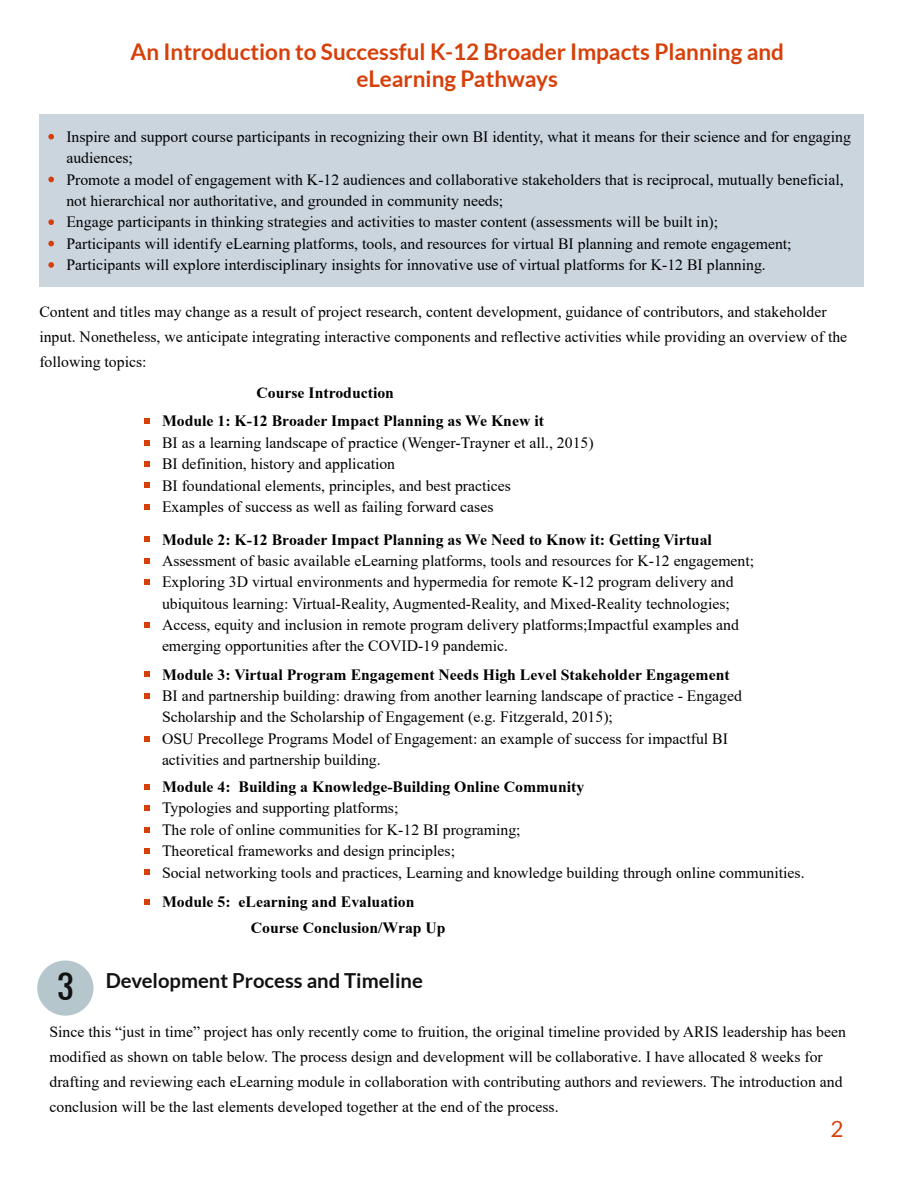
<style>
.page{position:relative;width:918px;height:1188px;background:#fff}
.page>*{position:absolute;margin:0;border:0;box-sizing:border-box;transform-origin:0 0}
.t1{font:31.5px "Oswald";color:#121212}
.t2{font:700 22.5px/27px "Lato";color:#d73f09;text-align:center}
.t3{font:22.5px "Lato";color:#d73f09}
.t4{font:700 20.25px "Lato";color:#121212}
.t5{font:15.75px/21.3px "Times New Roman";color:#000}
.t6{font:700 15.75px/28.2px "Times New Roman";color:#000}
</style>
<div class="page">
<svg style="left:37px;top:961px;width:56px;height:55px"></svg>
<div style="left:39px;top:115px;width:825px;height:172px;background:#cad5de"></div>
<svg style="left:48px;top:134px;width:6px;height:6px"></svg>
<svg style="left:48px;top:177px;width:6px;height:5px"></svg>
<svg style="left:48px;top:219px;width:6px;height:6px"></svg>
<svg style="left:48px;top:241px;width:6px;height:5px"></svg>
<svg style="left:48px;top:262px;width:6px;height:6px"></svg>
<svg style="left:144px;top:418px;width:6px;height:6px"></svg>
<svg style="left:144px;top:440px;width:6px;height:5px"></svg>
<svg style="left:144px;top:461px;width:6px;height:6px"></svg>
<svg style="left:144px;top:483px;width:6px;height:5px"></svg>
<svg style="left:144px;top:504px;width:6px;height:6px"></svg>
<svg style="left:144px;top:537px;width:6px;height:5px"></svg>
<svg style="left:144px;top:558px;width:6px;height:6px"></svg>
<svg style="left:144px;top:579px;width:6px;height:6px"></svg>
<svg style="left:144px;top:622px;width:6px;height:6px"></svg>
<svg style="left:144px;top:672px;width:6px;height:5px"></svg>
<svg style="left:144px;top:693px;width:6px;height:6px"></svg>
<svg style="left:144px;top:736px;width:6px;height:5px"></svg>
<svg style="left:144px;top:784px;width:6px;height:6px"></svg>
<svg style="left:144px;top:805px;width:6px;height:6px"></svg>
<svg style="left:144px;top:827px;width:6px;height:5px"></svg>
<svg style="left:144px;top:848px;width:6px;height:6px"></svg>
<svg style="left:144px;top:870px;width:6px;height:5px"></svg>
<svg style="left:144px;top:899px;width:6px;height:5px"></svg>
<h2 class="t2" style="left:130px;top:38px;width:655px">An Introduction to Successful K-12 Broader Impacts Planning and eLearning Pathways</h2>
<p class="t5" style="left:66px;top:126px;width:786px">Inspire and support course participants in recognizing their own BI identity, what it means for their science and for engaging audiences;<br>Promote a model of engagement with K-12 audiences and collaborative stakeholders that is reciprocal, mutually beneficial, not hierarchical nor authoritative, and grounded in community needs;<br>Engage participants in thinking strategies and activities to master content (assessments will be built in);<br>Participants will identify eLearning platforms, tools, and resources for virtual BI planning and remote engagement; Participants will explore interdisciplinary insights for innovative use of virtual platforms for K-12 BI planning.</p>
<p class="t5" style="left:39px;top:300px;width:809px;line-height:24.8px">Content and titles may change as a result of project research, content development, guidance of contributors, and stakeholder input. Nonetheless, we anticipate integrating interactive components and reflective activities while providing an overview of the following topics:</p>
<p class="t6" style="left:162px;top:379px;width:383px;text-indent:94px">Course Introduction<br>Module 1: K-12 Broader Impact Planning as We Knew it</p>
<p class="t5" style="left:162px;top:432px;width:433px">BI as a learning landscape of practice (Wenger-Trayner et all., 2015)<br>BI definition, history and application<br>BI foundational elements, principles, and best practices<br>Examples of success as well as failing forward cases</p>
<p class="t6" style="left:162px;top:525px;width:551px">Module 2: K-12 Broader Impact Planning as We Need to Know it: Getting Virtual</p>
<p class="t5" style="left:162px;top:550px;width:594px">Assessment of basic available eLearning platforms, tools and resources for K-12 engagement; Exploring 3D virtual environments and hypermedia for remote K-12 program delivery and ubiquitous learning: Virtual-Reality, Augmented-Reality, and Mixed-Reality technologies; Access, equity and inclusion in remote program delivery platforms;Impactful examples and emerging opportunities after the COVID-19 pandemic.</p>
<p class="t6" style="left:162px;top:660px;width:569px">Module 3: Virtual Program Engagement Needs High Level Stakeholder Engagement</p>
<p class="t5" style="left:162px;top:685px;width:581px">BI and partnership building: drawing from another learning landscape of practice - Engaged Scholarship and the Scholarship of Engagement (e.g. Fitzgerald, 2015);<br>OSU Precollege Programs Model of Engagement: an example of success for impactful BI activities and partnership building.</p>
<p class="t6" style="left:162px;top:773px;width:424px">Module 4: Building a Knowledge-Building Online Community</p>
<p class="t5" style="left:162px;top:798px;width:644px">Typologies and supporting platforms;<br>The role of online communities for K-12 BI programing;<br>Theoretical frameworks and design principles;<br>Social networking tools and practices, Learning and knowledge building through online communities.</p>
<p class="t6" style="left:251px;top:889px;width:196px;line-height:25.8px;text-indent:-89px">Module 5: eLearning and Evaluation<br>Course Conclusion/Wrap Up</p>
<h1 class="t1" style="left:57px;top:963px;width:18px">3</h1>
<p class="t4" style="left:106px;top:969px;width:319px">Development Process and Timeline</p>
<p class="t5" style="left:50px;top:1020px;width:798px;line-height:24.8px">Since this “just in time” project has only recently come to fruition, the original timeline provided by ARIS leadership has been modified as shown on table below. The process design and development will be collaborative. I have allocated 8 weeks for drafting and reviewing each eLearning module in collaboration with contributing authors and reviewers. The introduction and conclusion will be the last elements developed together at the end of the process.</p>
<h2 class="t3" style="left:830px;top:1117px;width:15px">2</h2>
</div>
